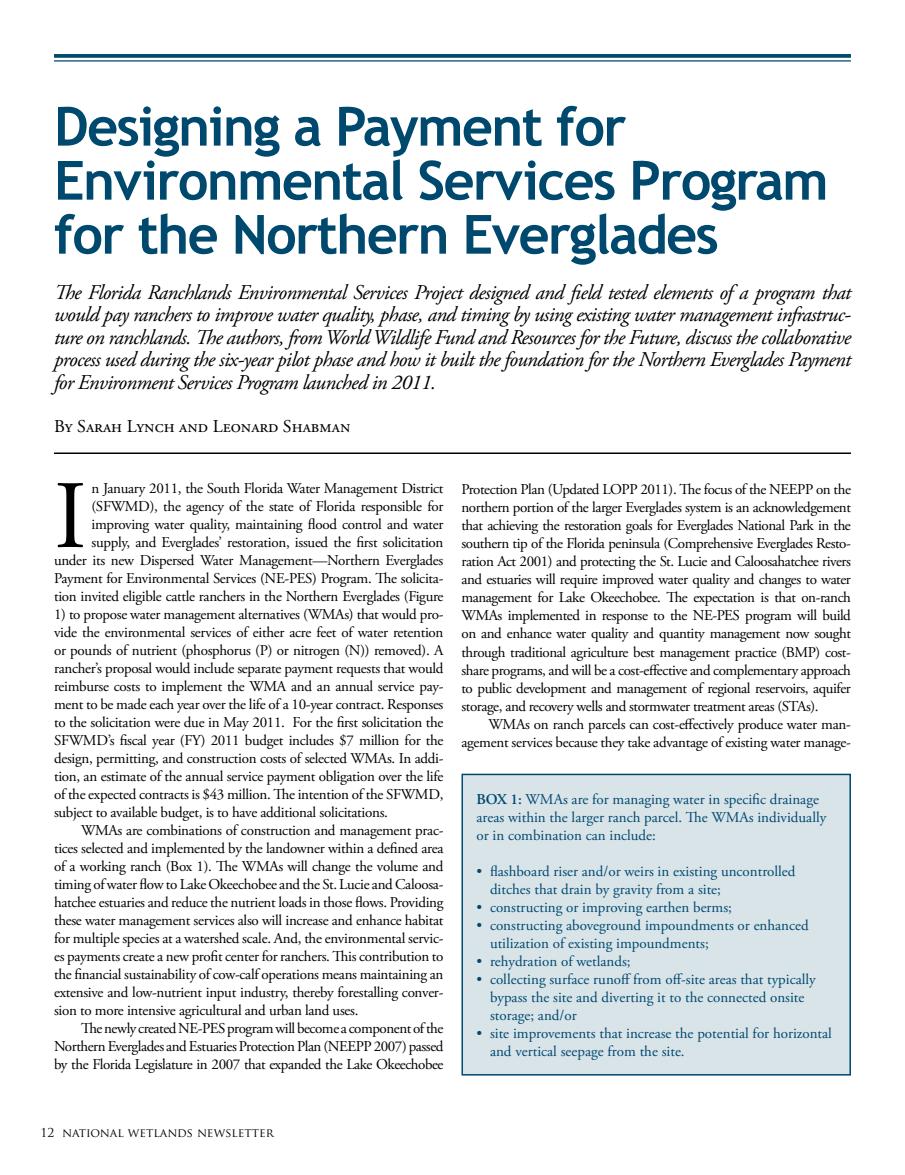
<style>
.page{position:relative;width:905px;height:1175px;background:#fff}
.page>*{position:absolute;margin:0;border:0;box-sizing:border-box;transform-origin:0 0}
.t1{font:96.45px "Adobe Garamond Pro";color:#000}
.t2{font:700 54px/54px "Trebuchet MS";letter-spacing:-.03em;color:#00496e}
.t3{font:italic 21px/22.5px "Adobe Garamond Pro";letter-spacing:-.03em;color:#000;text-align:justify}
.t4{font:18px "Adobe Garamond Pro";color:#000}
.t5{font:15px/18px "Adobe Garamond Pro";letter-spacing:-.02em;color:#000;text-align:justify}
.t6{font:15px/18px "Adobe Garamond Pro";color:#00496e}
.t7{font:12px "Trajan Pro";color:#000}
.s1{font-weight:600}
</style>
<div class="page">
<svg style="left:54px;top:54px;width:796px;height:4px;fill:#064d71"></svg>
<hr style="left:54px;top:60px;width:796px;height:2px;background:#00496e">
<hr style="left:54px;top:452px;width:796px;height:2px;background:#000">
<div style="left:462px;top:774px;width:388px;height:300px;background:#d9e4e9"></div>
<div style="left:461px;top:773px;width:389px;height:302px;border:2px solid #00496e"></div>
<h2 class="t2" style="left:54px;top:99px;width:776px">Designing a Payment for<br>Environmental Services Program for the Northern Everglades</h2>
<p class="t3" style="left:54px;top:281px;width:798px">The Florida Ranchlands Environmental Services Project designed and field tested elements of a program that would pay ranchers to improve water quality, phase, and timing by using existing water management infrastruc&shy;ture on ranchlands. The authors, from World Wildlife Fund and Resources for the Future, discuss the collaborative process used during the six-year pilot phase and how it built the foundation for the Northern Everglades Payment for Environment Services Program launched in 2011.</p>
<p class="t4" style="left:54px;top:416px;width:298px">By Sarah Lynch and Leonard Shabman</p>
<p class="t5" style="left:54px;top:479px;width:391px;text-align:right">n January 2011, the South Florida Water Management District (SFWMD), the agency of the state of Florida responsible for improving water quality, maintaining flood control and water supply, and Everglades’ restoration, issued the first solicitation<br>under its new Dispersed Water Management—Northern Everglades Payment for Environmental Services (NE-PES) Program. The solicita&shy;tion invited eligible cattle ranchers in the Northern Everglades (Figure</p>
<p class="t5" style="left:54px;top:605px;width:391px">1) to propose water management alternatives (WMAs) that would pro&shy;vide the environmental services of either acre feet of water retention or pounds of nutrient (phosphorus (P) or nitrogen (N)) removed). A rancher’s proposal would include separate payment requests that would reimburse costs to implement the WMA and an annual service pay&shy;ment to be made each year over the life of a 10-year contract. Responses to the solicitation were due in May 2011. For the first solicitation the SFWMD’s fiscal year (FY) 2011 budget includes $7 million for the design, permitting, and construction costs of selected WMAs. In addi&shy;tion, an estimate of the annual service payment obligation over the life of the expected contracts is $43 million. The intention of the SFWMD, subject to available budget, is to have additional solicitations.</p>
<p class="t5" style="left:54px;top:821px;width:391px;text-indent:27px">WMAs are combinations of construction and management prac&shy;tices selected and implemented by the landowner within a defined area of a working ranch (Box 1). The WMAs will change the volume and timing of water flow to Lake Okeechobee and the St. Lucie and Caloosa&shy;hatchee estuaries and reduce the nutrient loads in those flows. Providing these water management services also will increase and enhance habitat for multiple species at a watershed scale. And, the environmental servic&shy;es payments create a new profit center for ranchers. This contribution to the financial sustainability of cow-calf operations means maintaining an extensive and low-nutrient input industry, thereby forestalling conver&shy;sion to more intensive agricultural and urban land uses.</p>
<p class="t5" style="left:54px;top:1019px;width:391px;text-indent:27px">The newly created NE-PES program will become a component ofthe Northern Everglades and Estuaries Protection Plan (NEEPP 2007) passed by the Florida Legislature in 2007 that expanded the Lake Okeechobee</p>
<h1 class="t1" style="left:54px;top:458px;width:34px">I</h1>
<p class="t5" style="left:461px;top:481px;width:391px">Protection Plan (Updated LOPP 2011). The focus of the NEEPP on the northern portion of the larger Everglades system is an acknowledgement that achieving the restoration goals for Everglades National Park in the southern tip of the Florida peninsula (Comprehensive Everglades Resto&shy;ration Act 2001) and protecting the St. Lucie and Caloosahatchee rivers and estuaries will require improved water quality and changes to water management for Lake Okeechobee. The expectation is that on-ranch WMAs implemented in response to the NE-PES program will build on and enhance water quality and quantity management now sought through traditional agriculture best management practice (BMP) cost&shy;share programs, and will be a cost-effective and complementary approach to public development and management of regional reservoirs, aquifer storage, and recovery wells and stormwater treatment areas (STAs).</p>
<p class="t5" style="left:461px;top:715px;width:391px;text-align:right">WMAs on ranch parcels can cost-effectively produce water man&shy;agement services because they take advantage of existing water manage-</p>
<p class="t6" style="left:476px;top:790px;width:351px"><span class="s1">BOX 1:</span> WMAs are for managing water in specific drainage areas within the larger ranch parcel. The WMAs individually or in combination can include:</p>
<p class="t6" style="left:490px;top:862px;width:343px">flashboard riser and/or weirs in existing uncontrolled ditches that drain by gravity from a site;<br>constructing or improving earthen berms;<br>constructing aboveground impoundments or enhanced utilization of existing impoundments;<br>rehydration of wetlands;<br>collecting surface runoff from off-site areas that typically bypass the site and diverting it to the connected onsite storage; and/or<br>site improvements that increase the potential for horizontal and vertical seepage from the site.</p>
<p class="t6" style="left:476px;top:862px;width:7px">•</p>
<p class="t6" style="left:476px;top:898px;width:7px">• •</p>
<p class="t6" style="left:476px;top:952px;width:7px">• •</p>
<p class="t6" style="left:476px;top:1024px;width:7px">•</p>
<p class="t7" style="left:40px;top:1124px;width:235px">12 NATIONAL WETLANDS NEWSLETTER</p>
</div>
